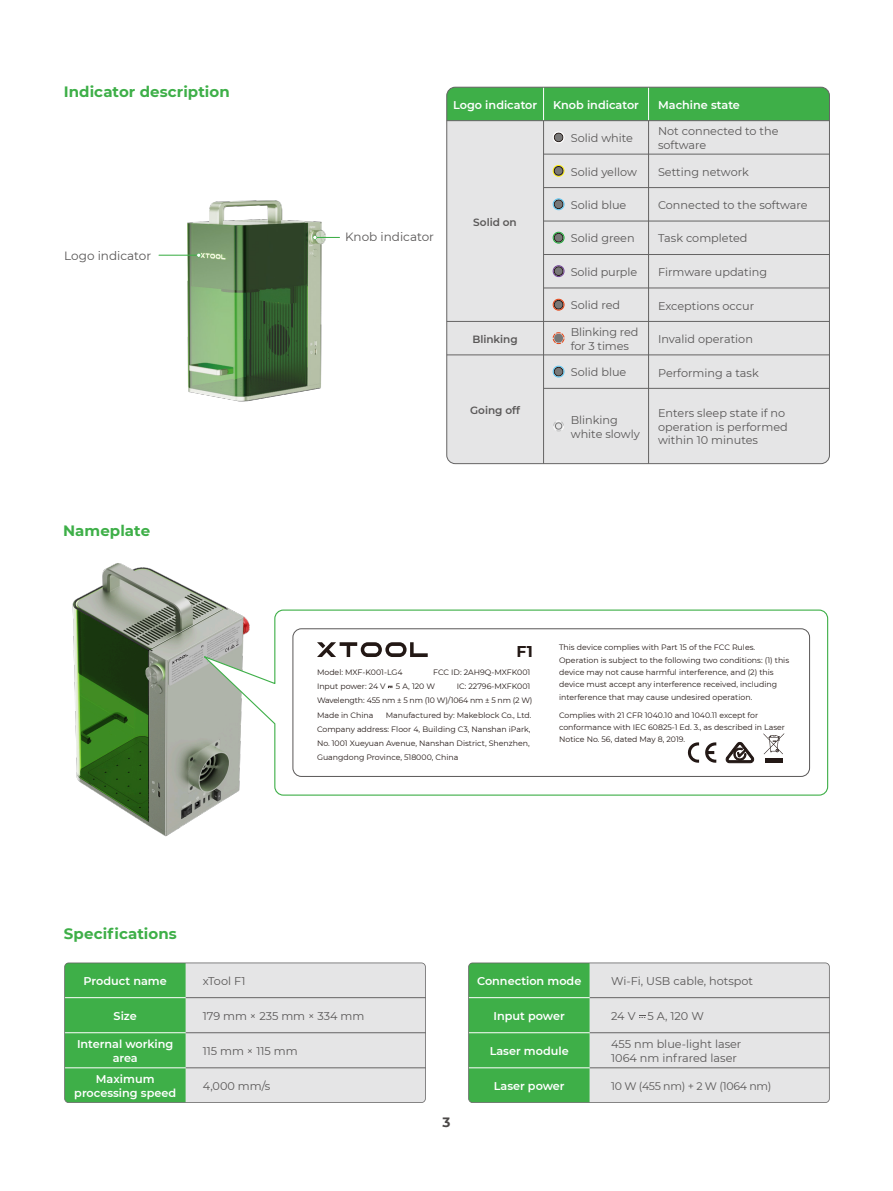
<style>
.page{position:relative;width:893px;height:1191px;background:#fff}
.page>*{position:absolute;margin:0;border:0;box-sizing:border-box;transform-origin:0 0}
.t1{font:700 15.6px "Montserrat";color:#231815}
.t2{font:700 15px "Montserrat";letter-spacing:.005em;color:#3eaf48}
.t3{font:700 13.5px "Montserrat";color:#4c4948}
.t4{font:12px "Montserrat";color:#595757}
.t5{font:11.25px/13.5px "Montserrat";color:#595757}
.t6{font:600 11.25px/13.5px "Montserrat";color:#fff;text-align:center}
.t7{font:10.95px "Montserrat";letter-spacing:-.025em;color:#595757}
.t8{font:600 10.5px "Montserrat";color:#595757}
.t9{font:7.8px/12.3px "Montserrat";color:#231815}
.t10{font:7.8px/14.2px "Montserrat";letter-spacing:-.02em;color:#231815}
</style>
<div class="page">
<img style="left:158px;top:200px;width:182px;height:202px">
<svg style="left:313px;top:235px;width:26px;height:5px"></svg>
<hr style="left:159px;top:255px;width:40px;height:1px;background:#3eaf48">
<svg style="left:197px;top:253px;width:4px;height:4px"></svg>
<img style="left:72px;top:563px;width:159px;height:274px">
<svg style="left:64px;top:962px;width:362px;height:140px;background:#add1b1"></svg>
<hr style="left:186px;top:997px;width:240px;height:1px;background:#656464">
<hr style="left:186px;top:1032px;width:240px;height:1px;background:#656464">
<hr style="left:186px;top:1067px;width:240px;height:1px;background:#656464">
<svg style="left:469px;top:962px;width:361px;height:140px;background:#acd0b0"></svg>
<svg style="left:200px;top:609px;width:629px;height:187px"></svg>
<div style="left:293px;top:628px;width:517px;height:149px;border:1px solid #595757;border-radius:9px"></div>
<svg style="left:317px;top:642px;width:111px;height:15px"></svg>
<svg style="left:687px;top:742px;width:12px;height:21px"></svg>
<svg style="left:705px;top:742px;width:11px;height:20px"></svg>
<hr style="left:765px;top:758px;width:17px;height:4px;background:#231815">
<svg style="left:763px;top:733px;width:21px;height:21px"></svg>
<svg style="left:725px;top:742px;width:29px;height:21px"></svg>
<div style="left:447px;top:87px;width:382px;height:376px;background:#e5e5e6;border-radius:9px"></div>
<div style="left:447px;top:87px;width:382px;height:33px;background:#3eaf48"></div>
<hr style="left:543px;top:121px;width:1px;height:342px;background:#656464">
<hr style="left:543px;top:87px;width:1px;height:34px;background:#fff">
<hr style="left:648px;top:121px;width:1px;height:342px;background:#656464">
<hr style="left:648px;top:87px;width:1px;height:34px;background:#fff">
<hr style="left:544px;top:154px;width:286px;height:1px;background:#656464">
<hr style="left:544px;top:187px;width:286px;height:1px;background:#656464">
<hr style="left:544px;top:288px;width:286px;height:1px;background:#656464">
<hr style="left:544px;top:254px;width:286px;height:1px;background:#656464">
<hr style="left:544px;top:388px;width:286px;height:1px;background:#656464">
<hr style="left:544px;top:221px;width:286px;height:1px;background:#656464">
<hr style="left:447px;top:120px;width:383px;height:1px;background:#656464">
<hr style="left:447px;top:354px;width:383px;height:1px;background:#656464">
<hr style="left:447px;top:321px;width:383px;height:1px;background:#656464">
<svg style="left:554px;top:133px;width:10px;height:9px"></svg>
<div style="left:553px;top:131px;width:11px;height:12px;border:1px solid #fff;border-radius:50%"></div>
<svg style="left:554px;top:199px;width:10px;height:10px"></svg>
<div style="left:553px;top:198px;width:11px;height:12px;border:1px solid #58c3f0;border-radius:50%"></div>
<svg style="left:554px;top:366px;width:10px;height:10px"></svg>
<div style="left:553px;top:366px;width:11px;height:11px;border:1px solid #58c3f0;border-radius:50%"></div>
<svg style="left:554px;top:233px;width:10px;height:10px"></svg>
<div style="left:553px;top:232px;width:11px;height:12px;border:1px solid #1eaa39;border-radius:50%"></div>
<svg style="left:554px;top:300px;width:10px;height:10px"></svg>
<div style="left:553px;top:299px;width:11px;height:12px;border:1px solid #e54010;border-radius:50%"></div>
<svg style="left:554px;top:266px;width:10px;height:10px"></svg>
<div style="left:553px;top:265px;width:11px;height:12px;border:1px solid #6f4195;border-radius:50%"></div>
<div style="left:553px;top:165px;width:11px;height:12px;border:1px solid #fff000;border-radius:50%"></div>
<svg style="left:554px;top:166px;width:10px;height:10px"></svg>
<svg style="left:553px;top:332px;width:11px;height:12px"></svg>
<svg style="left:553px;top:421px;width:11px;height:10px"></svg>
<div style="left:446px;top:87px;width:384px;height:377px;border:1px solid #656464;border-radius:9px"></div>
<h2 class="t2" style="left:64px;top:81px;width:167px">Indicator description</h2>
<h3 class="t4" style="left:64px;top:247px;width:88px">Logo indicator</h3>
<h2 class="t2" style="left:63px;top:520px;width:89px">Nameplate</h2>
<h2 class="t2" style="left:64px;top:923px;width:114px">Specifications</h2>
<h3 class="t4" style="left:345px;top:229px;width:90px">Knob indicator</h3>
<h3 class="t6" style="left:453px;top:97px;width:86px">Logo indicator</h3>
<h3 class="t6" style="left:553px;top:97px;width:87px">Knob indicator</h3>
<h3 class="t6" style="left:658px;top:97px;width:83px">Machine state</h3>
<h3 class="t8" style="left:473px;top:214px;width:45px">Solid on</h3>
<h3 class="t8" style="left:472px;top:331px;width:47px">Blinking</h3>
<h3 class="t8" style="left:470px;top:402px;width:51px">Going off</h3>
<h3 class="t5" style="left:571px;top:131px;width:64px">Solid white</h3>
<h3 class="t5" style="left:571px;top:164px;width:68px">Solid yellow</h3>
<h3 class="t5" style="left:571px;top:198px;width:57px">Solid blue</h3>
<h3 class="t5" style="left:571px;top:231px;width:65px">Solid green</h3>
<h3 class="t5" style="left:571px;top:265px;width:68px">Solid purple</h3>
<h3 class="t5" style="left:571px;top:298px;width:51px">Solid red</h3>
<h3 class="t5" style="left:571px;top:325px;width:69px">Blinking red for 3 times</h3>
<h3 class="t5" style="left:571px;top:365px;width:57px">Solid blue</h3>
<h3 class="t5" style="left:571px;top:413px;width:71px">Blinking white slowly</h3>
<h3 class="t5" style="left:658px;top:124px;width:122px">Not connected to the software</h3>
<h3 class="t5" style="left:658px;top:164px;width:92px">Setting network</h3>
<h3 class="t5" style="left:658px;top:198px;width:151px">Connected to the software</h3>
<h3 class="t5" style="left:658px;top:231px;width:91px">Task completed</h3>
<h3 class="t5" style="left:658px;top:265px;width:111px">Firmware updating</h3>
<h3 class="t5" style="left:658px;top:298px;width:98px">Exceptions occur</h3>
<h3 class="t5" style="left:658px;top:332px;width:96px">Invalid operation</h3>
<h3 class="t5" style="left:658px;top:365px;width:102px">Performing a task</h3>
<h3 class="t5" style="left:658px;top:406px;width:131px">Enters sleep state if no operation is performed within 10 minutes</h3>
<h1 class="t1" style="left:517px;top:640px;width:18px">F1</h1>
<p class="t9" style="left:317px;top:664px;width:87px;line-height:14.2px">Model: MXF-K001-LG4<br>Input power: 24 V</p>
<p class="t9" style="left:433px;top:664px;width:99px;line-height:14.2px;text-align:right">FCC ID: 2AH9Q-MXFK001<br>IC: 22796-MXFK001</p>
<p class="t10" style="left:317px;top:678px;width:217px;text-indent:79px">5 A, 120 W<br>Wavelength: 455 nm ± 5 nm (10 W)/1064 nm ± 5 nm (2 W)<br>Made in China</p>
<p class="t9" style="left:317px;top:707px;width:216px;line-height:14.2px;text-indent:69px">Manufactured by: Makeblock Co., Ltd.<br>Company address: Floor 4, Building C3, Nanshan iPark, No. 1001 Xueyuan Avenue, Nanshan District, Shenzhen, Guangdong Province, 518000, China</p>
<p class="t9" style="left:559px;top:641px;width:232px">This device complies with Part 15 of the FCC Rules.<br>Operation is subject to the following two conditions: (1) this device may not cause harmful interference, and (2) this device must accept any interference received, including interference that may cause undesired operation.</p>
<p class="t9" style="left:559px;top:708px;width:228px">Complies with 21 CFR 1040.10 and 1040.11 except for conformance with IEC 60825-1 Ed. 3., as described in Laser<br>Notice No. 56, dated May 8, 2019.</p>
<h3 class="t6" style="left:84px;top:973px;width:85px">Product name</h3>
<h3 class="t5" style="left:203px;top:973px;width:44px">xTool F1</h3>
<h3 class="t6" style="left:114px;top:1008px;width:25px">Size</h3>
<h3 class="t5" style="left:203px;top:1008px;width:163px">179 mm × 235 mm × 334 mm</h3>
<h3 class="t5" style="left:203px;top:1044px;width:96px">115 mm × 115 mm</h3>
<h3 class="t6" style="left:77px;top:1037px;width:98px">Internal working area</h3>
<h3 class="t6" style="left:74px;top:1071px;width:103px">Maximum processing speed</h3>
<h3 class="t5" style="left:203px;top:1079px;width:69px">4,000 mm/s</h3>
<h3 class="t3" style="left:442px;top:1112px;width:9px">3</h3>
<h3 class="t6" style="left:477px;top:973px;width:106px">Connection mode</h3>
<h3 class="t5" style="left:611px;top:973px;width:144px">Wi-Fi, USB cable, hotspot</h3>
<h3 class="t6" style="left:494px;top:1008px;width:73px">Input power</h3>
<h3 class="t5" style="left:611px;top:1008px;width:94px">24 V 5 A, 120 W</h3>
<h3 class="t5" style="left:611px;top:1037px;width:132px">455 nm blue-light laser<br>1064 nm infrared laser</h3>
<h3 class="t6" style="left:490px;top:1043px;width:81px">Laser module</h3>
<h3 class="t6" style="left:494px;top:1078px;width:72px">Laser power</h3>
<h3 class="t7" style="left:611px;top:1078px;width:162px">10 W (455 nm) + 2 W (1064 nm)</h3>
</div>
